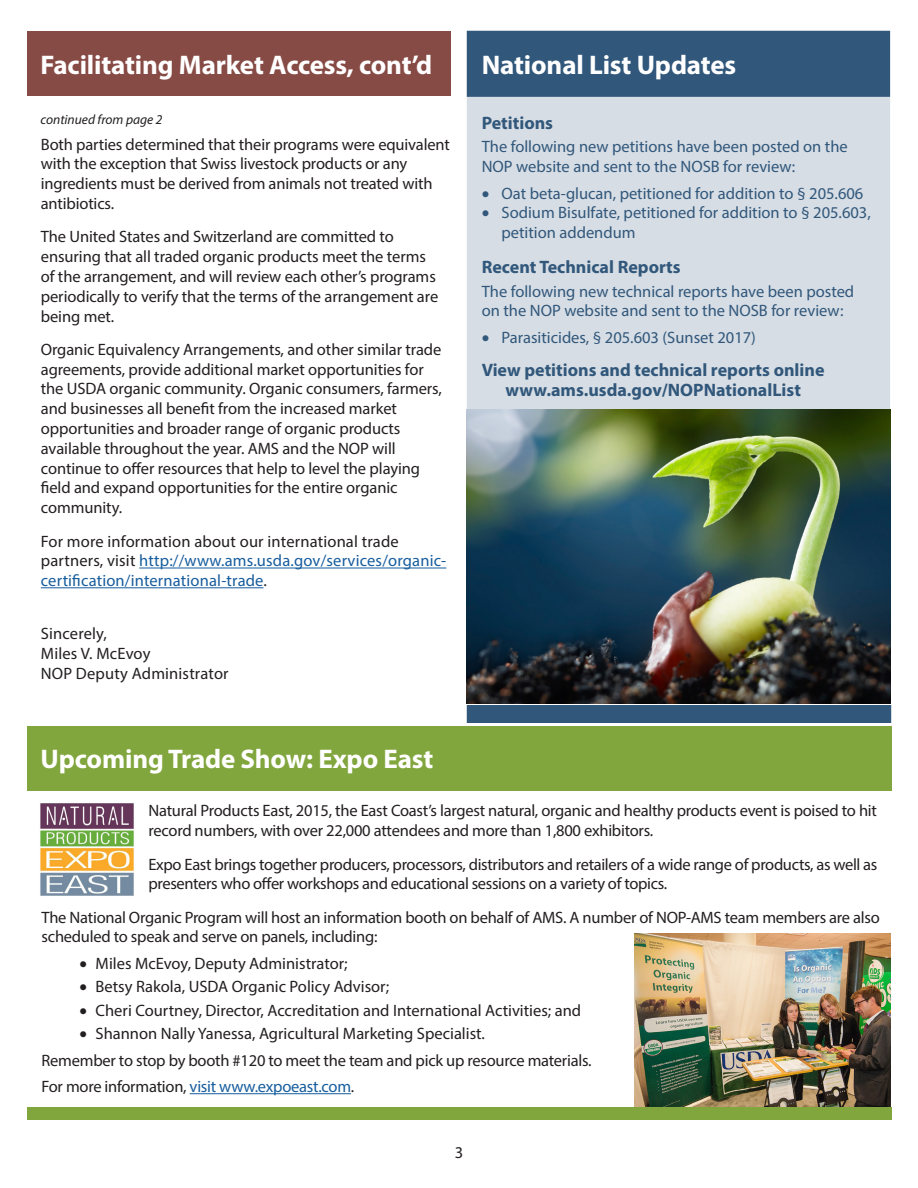
<style>
.page{position:relative;width:918px;height:1188px;background:#fff}
.page>*{position:absolute;margin:0;border:0;box-sizing:border-box;transform-origin:0 0}
.White_Header{font:700 27px "Myriad Pro";letter-spacing:-.005em;color:#fff}
.bullet{font:700 18px "Myriad Pro";color:#31577b}
.Header_2{font:700 18px "Myriad Pro";color:#31577b}
.body{font:16.5px/19.8px "Myriad Pro";letter-spacing:-.01em;color:#231f20}
.body-2{font:16.5px/19.8px "Myriad Pro";color:#31577b}
.body-3{font:16.5px/19.8px "Myriad Pro";letter-spacing:.01em;color:#175d9e}
.body-4{font:16.5px/19.8px "Myriad Pro";letter-spacing:.01em;color:#231f20}
.body-5{font:16.5px "Myriad Pro";letter-spacing:-.015em;color:#175d9e}
.continued{font:italic 13.5px "Myriad Pro";color:#231f20}
.s1{color:#231f20}
</style>
<div class="page">
<hr style="left:190px;top:1093px;width:161px;height:1px;background:#175d9e">
<div style="left:468px;top:98px;width:421px;height:329px;background:#d6dde4"></div>
<div style="left:467px;top:97px;width:423px;height:331px;border:2px solid #d6dde4"></div>
<hr style="left:139px;top:568px;width:307px;height:1px;background:#175d9e">
<hr style="left:41px;top:587px;width:223px;height:1px;background:#175d9e">
<div style="left:27px;top:32px;width:423px;height:64px;background:#874b46"></div>
<div style="left:468px;top:32px;width:421px;height:64px;background:#31577b"></div>
<div style="left:467px;top:31px;width:423px;height:66px;border:2px solid #31577b"></div>
<img style="left:467px;top:409px;width:423px;height:295px">
<div style="left:467px;top:705px;width:424px;height:18px;background:#31577b"></div>
<img style="left:39px;top:803px;width:95px;height:93px">
<img style="left:634px;top:933px;width:257px;height:174px">
<div style="left:27px;top:726px;width:865px;height:65px;background:#82a63e"></div>
<div style="left:27px;top:1107px;width:865px;height:13px;background:#82a63e"></div>
<p class="White_Header" style="left:40px;top:47px;width:393px">Facilitating Market Access, cont’d</p>
<p class="White_Header" style="left:482px;top:47px;width:256px">National List Updates</p>
<p class="continued" style="left:40px;top:111px;width:123px">continued from page 2</p>
<p class="body" style="left:41px;top:134px;width:411px">Both parties determined that their programs were equivalent with the exception that Swiss livestock products or any ingredients must be derived from animals not treated with antibiotics.</p>
<p class="body" style="left:41px;top:227px;width:399px">The United States and Switzerland are committed to ensuring that all traded organic products meet the terms of the arrangement, and will review each other’s programs periodically to verify that the terms of the arrangement are being met.</p>
<p class="body" style="left:41px;top:339px;width:403px">Organic Equivalency Arrangements, and other similar trade agreements, provide additional market opportunities for the USDA organic community. Organic consumers, farmers, and businesses all benefit from the increased market opportunities and broader range of organic products available throughout the year. AMS and the NOP will continue to offer resources that help to level the playing field and expand opportunities for the entire organic community.</p>
<p class="body-3" style="left:41px;top:531px;width:407px"><span class="s1">For more information about our international trade partners, visit</span> http://www.ams.usda.gov/services/organic&shy;certification/international-trade<span class="s1">.</span></p>
<p class="body-4" style="left:41px;top:624px;width:68px">Sincerely,</p>
<p class="body-4" style="left:41px;top:643px;width:189px">Miles V. McEvoy<br>NOP Deputy Administrator</p>
<p class="White_Header" style="left:40px;top:742px;width:394px">Upcoming Trade Show: Expo East</p>
<p class="Header_2" style="left:482px;top:111px;width:73px">Petitions</p>
<p class="body-2" style="left:482px;top:137px;width:367px">The following new petitions have been posted on the<br>NOP website and sent to the NOSB for review:</p>
<p class="body-2" style="left:482px;top:183px;width:383px">• Oat beta-glucan, petitioned for addition to § 205.606</p>
<p class="body-2" style="left:501px;top:203px;width:371px;text-indent:-20px">• Sodium Bisulfate, petitioned for addition to § 205.603, petition addendum</p>
<p class="Header_2" style="left:482px;top:256px;width:200px">Recent Technical Reports</p>
<p class="body-2" style="left:482px;top:281px;width:374px">The following new technical reports have been posted on the NOP website and sent to the NOSB for review:</p>
<p class="body-2" style="left:482px;top:327px;width:276px">• Parasiticides, § 205.603 (Sunset 2017)</p>
<p class="bullet" style="left:482px;top:359px;width:344px">View petitions and technical reports online</p>
<p class="bullet" style="left:506px;top:378px;width:297px">www.ams.usda.gov/NOPNationalList</p>
<p class="body" style="left:148px;top:801px;width:730px">Natural Products East, 2015, the East Coast’s largest natural, organic and healthy products event is poised to hit record numbers, with over 22,000 attendees and more than 1,800 exhibitors.</p>
<p class="body" style="left:148px;top:854px;width:730px">Expo East brings together producers, processors, distributors and retailers of a wide range of products, as well as presenters who offer workshops and educational sessions on a variety of topics.</p>
<p class="body" style="left:42px;top:907px;width:840px">The National Organic Program will host an information booth on behalf of AMS. A number of NOP-AMS team members are also scheduled to speak and serve on panels, including:</p>
<p class="body" style="left:79px;top:953px;width:270px">• Miles McEvoy, Deputy Administrator;</p>
<p class="body" style="left:79px;top:977px;width:311px">• Betsy Rakola, USDA Organic Policy Advisor;</p>
<p class="body" style="left:79px;top:1000px;width:503px">• Cheri Courtney, Director, Accreditation and International Activities; and</p>
<p class="body" style="left:79px;top:1023px;width:407px">• Shannon Nally Yanessa, Agricultural Marketing Specialist.</p>
<p class="body" style="left:42px;top:1050px;width:552px">Remember to stop by booth #120 to meet the team and pick up resource materials.</p>
<p class="body-5" style="left:42px;top:1076px;width:314px"><span class="s1">For more information,</span> visit www.expoeast.com<span class="s1">.</span></p>
<p class="body" style="left:455px;top:1143px;width:10px">3</p>
</div>
